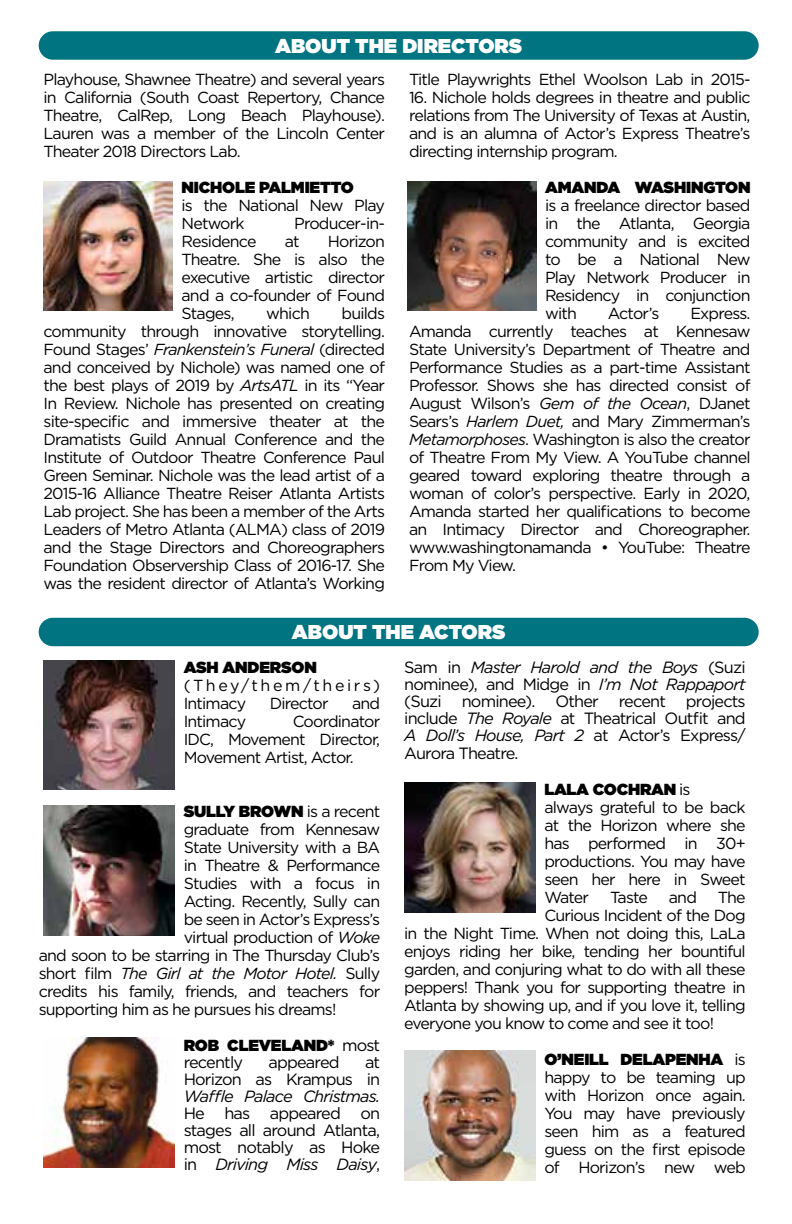
<style>
.page{position:relative;width:792px;height:1224px;background:#fff}
.page>*{position:absolute;margin:0;border:0;box-sizing:border-box;transform-origin:0 0}
.t1{font:900 20px "Gotham";color:#fff}
.t2{font:16.2px/17.2px "Gotham";letter-spacing:-.05em;color:#000;text-align:justify}
.t3{font:italic 16.2px "Gotham";letter-spacing:-.05em;color:#000}
.t4{font:16px/18px "Gotham";letter-spacing:-.05em;color:#000;text-align:justify}
.t5{font:900 16px "Gotham";letter-spacing:-.01em;color:#000}
.t6{font:italic 16px "Gotham";letter-spacing:-.05em;color:#000}
.t7{font:16px/18px "Gotham";letter-spacing:.155em;color:#000}
.s1{font-style:italic}
.s2{font-weight:900}
.s3{font-weight:400}
.s4{font-style:normal}
.s5{font-weight:400;font-size:16.2px}
</style>
<div class="page">
<div style="left:39px;top:31px;width:720px;height:29px;background:#007481;border-radius:14px"></div>
<img style="left:44px;top:181px;width:129px;height:129px">
<div style="left:39px;top:618px;width:720px;height:28px;background:#007481;border-radius:14px"></div>
<img style="left:407px;top:181px;width:129px;height:129px">
<img style="left:44px;top:1038px;width:131px;height:130px">
<img style="left:44px;top:660px;width:131px;height:130px">
<img style="left:44px;top:806px;width:131px;height:130px">
<img style="left:404px;top:782px;width:131px;height:130px">
<img style="left:404px;top:1050px;width:131px;height:130px">
<p class="t1" style="left:275px;top:31px;width:249px">ABOUT THE DIRECTORS</p>
<p class="t4" style="left:44px;top:70px;width:343px">Playhouse, Shawnee Theatre) and several years in California (South Coast Repertory, Chance Theatre, CalRep, Long Beach Playhouse).<br>Lauren was a member of the Lincoln Center Theater 2018 Directors Lab.</p>
<p class="t5" style="left:182px;top:176px;width:174px">NICHOLE PALMIETTO</p>
<p class="t4" style="left:182px;top:196px;width:205px">is the National New Play<br>Network</p>
<p class="t4" style="left:409px;top:70px;width:343px">Title Playwrights Ethel Woolson Lab in 2015-</p>
<p class="t4" style="left:409px;top:88px;width:343px">16. Nichole holds degrees in theatre and public relations from The University of Texas at Austin, and is an alumna of Actor’s Express Theatre’s directing internship program.</p>
<p class="t5" style="left:545px;top:176px;width:207px">AMANDA WASHINGTON</p>
<p class="t4" style="left:545px;top:196px;width:207px">is a freelance director based in the Atlanta, Georgia community and is excited to be a National New Play Network Producer in Residency in conjunction with</p>
<p class="t4" style="left:294px;top:214px;width:92px">Producer-in-</p>
<p class="t4" style="left:182px;top:232px;width:76px">Residence</p>
<p class="t4" style="left:285px;top:232px;width:16px">at</p>
<p class="t4" style="left:182px;top:232px;width:205px;text-indent:146px">Horizon Theatre. She is also the executive artistic director and a co-founder of Found Stages,</p>
<p class="t4" style="left:44px;top:304px;width:343px;text-indent:298px">builds community through innovative storytelling.<br>Found Stages’ <span class="s1">Frankenstein’s Funeral</span> (directed and conceived by Nichole) was named one of the best plays of 2019 by <span class="s1">ArtsATL</span> in its “Year In Review. Nichole has presented on creating site-specific and immersive theater at the Dramatists Guild Annual Conference and the Institute of Outdoor Theatre Conference Paul Green Seminar. Nichole was the lead artist of a 2015-16 Alliance Theatre Reiser Atlanta Artists Lab project. She has been a member of the Arts Leaders of Metro Atlanta (ALMA) class of 2019 and the Stage Directors and Choreographers Foundation Observership Class of 2016-17. She was the resident director of Atlanta’s Working</p>
<p class="t4" style="left:266px;top:304px;width:45px">which</p>
<p class="t4" style="left:608px;top:304px;width:53px">Actor’s</p>
<p class="t4" style="left:409px;top:304px;width:343px;text-indent:281px">Express.<br>Amanda currently teaches at Kennesaw State University’s Department of Theatre and Performance Studies as a part-time Assistant Professor. Shows she has directed consist of August Wilson’s <span class="s1">Gem of the Ocean</span>, DJanet Sears’s <span class="s1">Harlem Duet,</span> and Mary Zimmerman’s <span class="s1">Metamorphoses</span>. Washington is also the creator of Theatre From My View. A YouTube channel geared toward exploring theatre through a woman of color’s perspective. Early in 2020, Amanda started her qualifications to become an Intimacy Director and Choreographer. www.washingtonamanda • YouTube: Theatre From My View.</p>
<p class="t1" style="left:292px;top:618px;width:215px">ABOUT THE ACTORS</p>
<p class="t5" style="left:184px;top:656px;width:135px">ASH ANDERSON</p>
<p class="t7" style="left:184px;top:676px;width:198px">(They/them/theirs)<br>Intimacy</p>
<p class="t2" style="left:404px;top:659px;width:343px">Sam in <span class="s1">Master Harold and the Boys</span> (Suzi nominee), and Midge in <span class="s1">I’m Not Rappaport </span>(Suzi nominee). Other recent projects include <span class="s1">The Royale</span> at Theatrical Outfit and <span class="s1">A Doll’s House, Part 2</span> at Actor’s Express/ Aurora Theatre.</p>
<p class="t4" style="left:544px;top:780px;width:203px;text-align:left"><span class="s2">LALA COCHRAN</span> is<br>always grateful to be back at the Horizon where she has performed in 30+ productions. You may have seen her here in Sweet<br>Water</p>
<p class="t4" style="left:270px;top:694px;width:60px">Director</p>
<p class="t4" style="left:352px;top:694px;width:30px">and</p>
<p class="t4" style="left:184px;top:712px;width:198px;text-indent:109px">Coordinator IDC, Movement Director, Movement Artist, Actor.</p>
<p class="t4" style="left:184px;top:712px;width:64px">Intimacy</p>
<p class="t5" style="left:184px;top:800px;width:198px">SULLY BROWN <span class="s3">is a recent</span></p>
<p class="t4" style="left:184px;top:820px;width:198px">graduate from Kennesaw</p>
<p class="t4" style="left:184px;top:838px;width:198px">State University with a BA</p>
<p class="t4" style="left:184px;top:856px;width:198px">in Theatre &amp; Performance</p>
<p class="t4" style="left:184px;top:874px;width:198px">Studies with a focus in</p>
<p class="t4" style="left:184px;top:892px;width:198px">Acting. Recently, Sully can</p>
<p class="t4" style="left:184px;top:910px;width:198px">be seen in Actor’s Express’s</p>
<p class="t4" style="left:184px;top:928px;width:198px">virtual production of <span class="s1">Woke</span></p>
<p class="t4" style="left:39px;top:946px;width:343px">and soon to be starring in The Thursday Club’s</p>
<p class="t6" style="left:39px;top:963px;width:343px"><span class="s4">short film</span> The Girl at the Motor Hotel. <span class="s4">Sully</span></p>
<p class="t4" style="left:39px;top:982px;width:343px">credits his family, friends, and teachers for</p>
<p class="t4" style="left:39px;top:1000px;width:299px">supporting him as he pursues his dreams!</p>
<p class="t5" style="left:184px;top:1034px;width:198px">ROB CLEVELAND* <span class="s5">most</span></p>
<p class="t2" style="left:184px;top:1053px;width:61px">recently</p>
<p class="t2" style="left:269px;top:1053px;width:73px">appeared</p>
<p class="t4" style="left:610px;top:888px;width:39px">Taste</p>
<p class="t4" style="left:669px;top:888px;width:30px">and</p>
<p class="t4" style="left:718px;top:888px;width:29px">The</p>
<p class="t4" style="left:544px;top:906px;width:203px">Curious Incident of the Dog</p>
<p class="t4" style="left:404px;top:924px;width:343px">in the Night Time. When not doing this, LaLa</p>
<p class="t4" style="left:404px;top:942px;width:343px">enjoys riding her bike, tending her bountiful</p>
<p class="t4" style="left:404px;top:960px;width:343px">garden, and conjuring what to do with all these</p>
<p class="t4" style="left:404px;top:978px;width:343px">peppers! Thank you for supporting theatre in</p>
<p class="t4" style="left:404px;top:996px;width:343px">Atlanta by showing up, and if you love it, telling</p>
<p class="t4" style="left:404px;top:1014px;width:311px">everyone you know to come and see it too!</p>
<p class="t4" style="left:544px;top:1050px;width:203px"><span class="s2">O’NEILL DELAPENHA</span> is happy to be teaming up with Horizon once again.<br>You may have previously seen him as a featured guess on the first episode of Horizon’s new web</p>
<p class="t2" style="left:184px;top:1053px;width:198px;text-align:right">at<br>Horizon as Krampus in</p>
<p class="t3" style="left:184px;top:1086px;width:198px">Waffle Palace Christmas.</p>
<p class="t2" style="left:184px;top:1104px;width:198px">He has appeared on stages all around Atlanta, most notably as Hoke in <span class="s1">Driving Miss Daisy</span>,</p>
</div>
